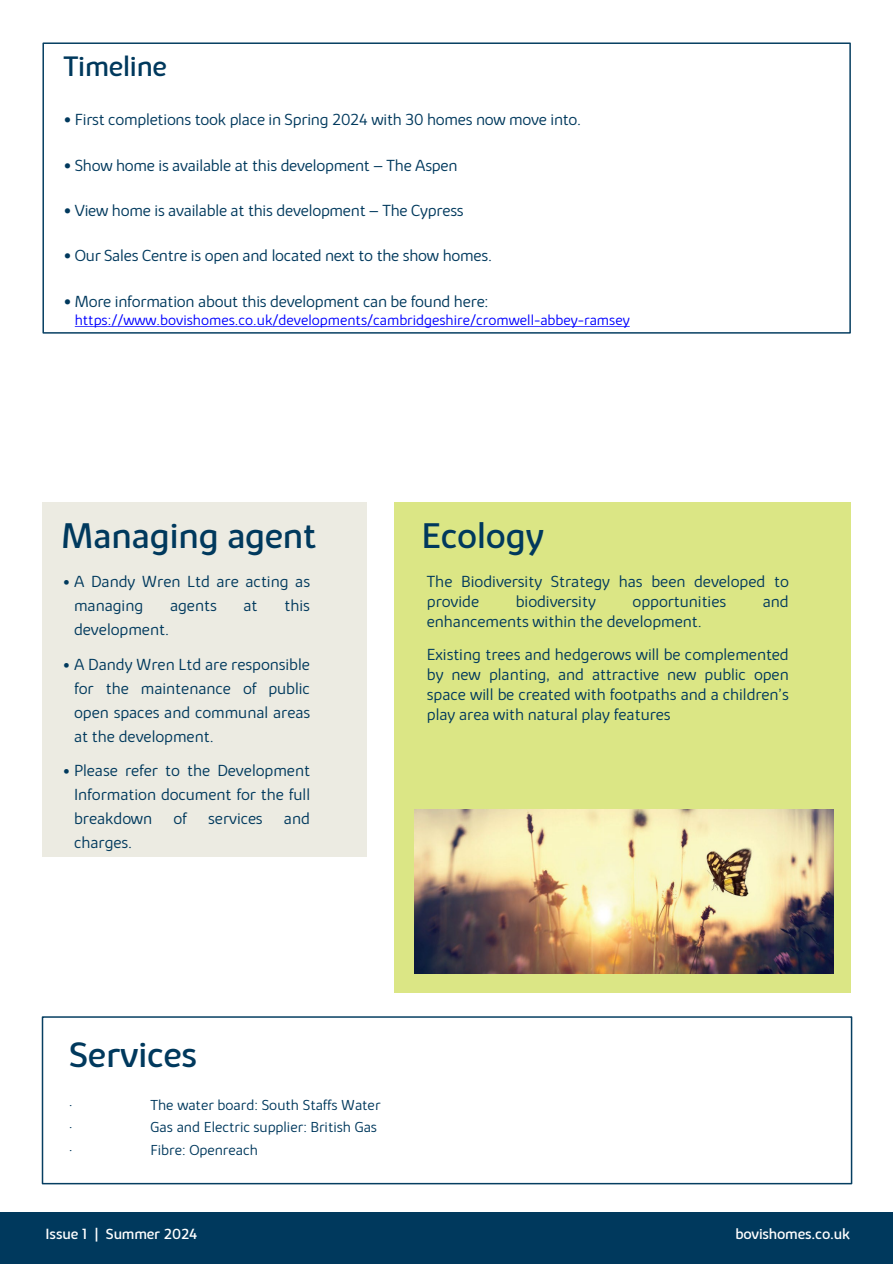
<style>
.page{position:relative;width:893px;height:1264px;background:#fff}
.page>*{position:absolute;margin:0;border:0;box-sizing:border-box;transform-origin:0 0}
.t1{font:36px "Bovis Sans";letter-spacing:-.005em;color:#00395d}
.t2{font:28.5px "Bovis Sans";letter-spacing:-.005em;color:#00395d}
.t3{font:300 16.5px/24px "Bovis Sans";letter-spacing:-.005em;color:#00395d;text-align:justify}
.t4{font:300 15px "Bovis Sans";color:#00395d}
.t5{font:300 15px "Bovis Sans";color:#00f}
.Slide{font:15px "Bovis Sans";letter-spacing:-.01em;color:#fff}
.s1{font-family:"Calibri";font-weight:400}
.s2{font-family:"Calibri";font-weight:400;font-size:15px}
</style>
<div class="page">
<div style="left:42px;top:502px;width:324px;height:354px;background:#ecebe2"></div>
<div style="left:394px;top:502px;width:456px;height:490px;background:#dbe685"></div>
<img style="left:414px;top:809px;width:419px;height:164px">
<div style="left:42px;top:42px;width:808px;height:291px;border:2px solid #063e61"></div>
<svg style="left:75px;top:326px;width:554px;height:1px"></svg>
<div style="left:42px;top:1016px;width:810px;height:168px;border:2px solid #063e61"></div>
<div style="left:0;top:1212px;width:892px;height:51px;background:#00395d"></div>
<p class="t2" style="left:63px;top:49px;width:105px">Timeline</p>
<p class="t3" style="left:63px;top:108px;width:519px"><span class="s1">•</span> First completions took place in Spring 2024 with 30 homes now move into.</p>
<p class="t3" style="left:63px;top:153px;width:395px"><span class="s1">•</span> Show home is available at this development – The Aspen</p>
<p class="t3" style="left:63px;top:198px;width:401px"><span class="s1">•</span> View home is available at this development – The Cypress</p>
<p class="t3" style="left:63px;top:243px;width:430px"><span class="s1">•</span> Our Sales Centre is open and located next to the show homes.</p>
<p class="t3" style="left:63px;top:289px;width:426px"><span class="s1">•</span> More information about this development can be found here:</p>
<p class="t5" style="left:75px;top:311px;width:556px">https://www.bovishomes.co.uk/developments/cambridgeshire/cromwell-abbey-ramsey</p>
<p class="t1" style="left:62px;top:513px;width:256px">Managing agent</p>
<p class="t3" style="left:74px;top:569px;width:237px;text-indent:-11px"><span class="s2">•</span> A Dandy Wren Ltd are acting as managing</p>
<p class="t3" style="left:170px;top:593px;width:48px">agents</p>
<p class="t3" style="left:243px;top:593px;width:16px">at</p>
<p class="t3" style="left:284px;top:593px;width:27px">this</p>
<p class="t3" style="left:74px;top:617px;width:96px">development.</p>
<p class="t3" style="left:74px;top:651px;width:238px;text-indent:-11px"><span class="s2">•</span> A Dandy Wren Ltd are responsible for the maintenance of public open spaces and communal areas at the development.</p>
<p class="t3" style="left:74px;top:758px;width:237px;text-indent:-11px"><span class="s2">•</span> Please refer to the Development Information document for the full breakdown</p>
<p class="t3" style="left:173px;top:806px;width:15px">of</p>
<p class="t3" style="left:208px;top:806px;width:56px">services</p>
<p class="t3" style="left:284px;top:806px;width:27px">and</p>
<p class="t3" style="left:74px;top:830px;width:60px">charges.</p>
<p class="t1" style="left:421px;top:513px;width:124px">Ecology</p>
<p class="t3" style="left:427px;top:571px;width:363px;line-height:19.8px">The Biodiversity Strategy has been developed to provide</p>
<p class="t3" style="left:516px;top:589px;width:82px">biodiversity</p>
<p class="t3" style="left:632px;top:589px;width:95px">opportunities</p>
<p class="t3" style="left:762px;top:589px;width:27px">and</p>
<p class="t3" style="left:427px;top:609px;width:276px">enhancements within the development.</p>
<p class="t3" style="left:427px;top:644px;width:363px;line-height:19.8px">Existing trees and hedgerows will be complemented by new planting, and attractive new public open space will be created with footpaths and a children’s play area with natural play features</p>
<p class="t1" style="left:69px;top:1032px;width:129px">Services</p>
<p class="t4" style="left:69px;top:1095px;width:5px">•</p>
<p class="t4" style="left:151px;top:1095px;width:231px">The water board: South Staffs Water</p>
<p class="t4" style="left:69px;top:1118px;width:5px">•</p>
<p class="t4" style="left:151px;top:1118px;width:228px">Gas and Electric supplier: British Gas</p>
<p class="t4" style="left:69px;top:1140px;width:5px">•</p>
<p class="t4" style="left:151px;top:1140px;width:109px">Fibre: Openreach</p>
<p class="Slide" style="left:45px;top:1224px;width:153px">Issue 1 | Summer 2024</p>
<p class="Slide" style="left:735px;top:1224px;width:116px">bovishomes.co.uk</p>
</div>
